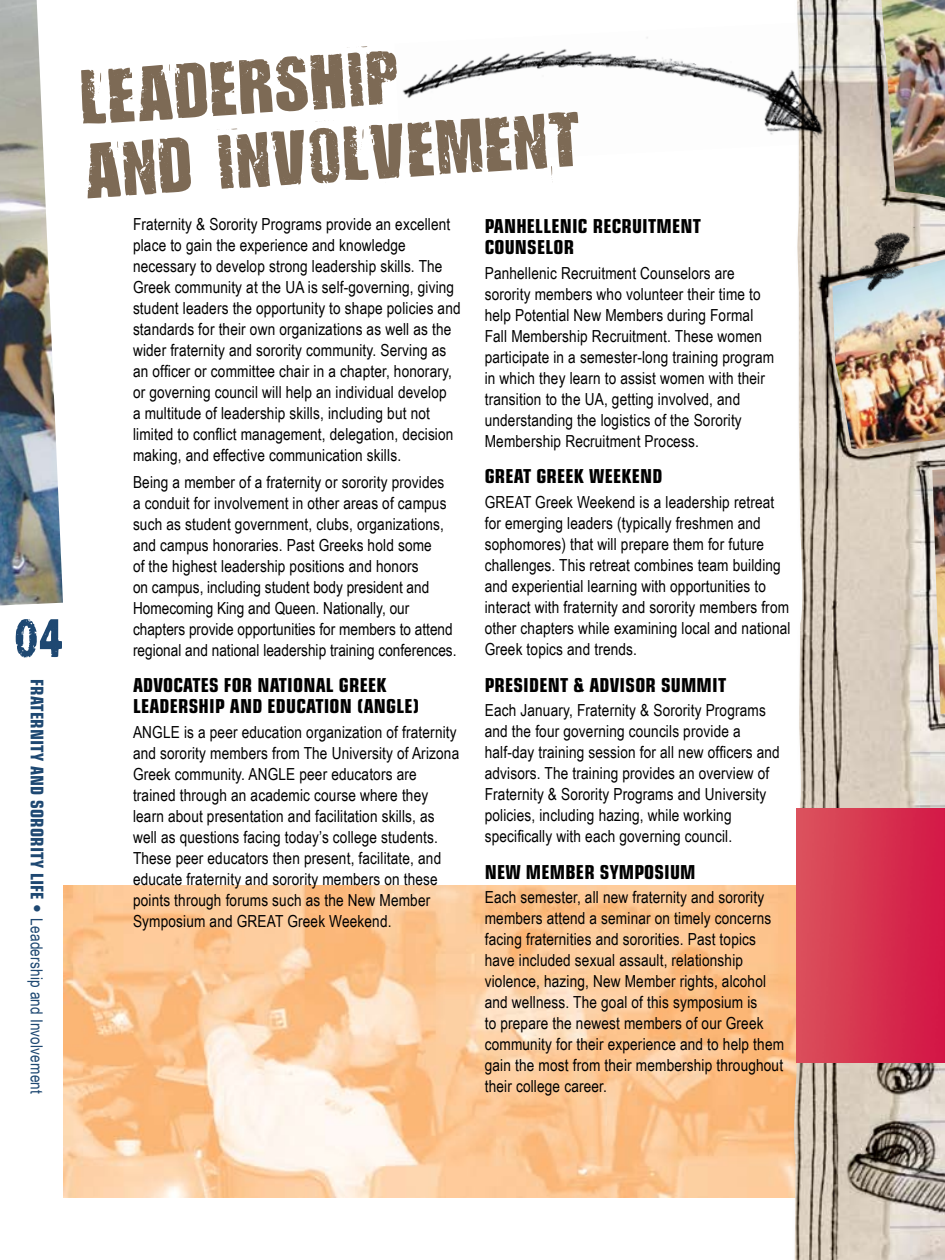
<style>
.page{position:relative;width:945px;height:1260px;background:#fff}
.page>*{position:absolute;margin:0;border:0;box-sizing:border-box;transform-origin:0 0}
.t1{font:75.25px/74px "Pikelet Caps";color:#7d6a55}
.t2{font:52.5px "Pikelet Caps";color:#1e4872}
.t3{font:700 condensed 19.25px/21px "Eurostile";letter-spacing:.01em;color:#000}
.t4{font:700 condensed 17.5px "Eurostile";letter-spacing:.01em;color:#1e4872}
.t5{font:16.62px/21px "Arial Narrow";letter-spacing:.01em;color:#000}
.s1{font-family:"Arial Narrow";font-weight:400;font-stretch:normal;font-size:16.62px}
</style>
<div class="page">
<img style="left:0;top:0;width:63px;height:605px">
<img style="left:63px;top:886px;width:728px;height:311px">
<img style="left:791px;top:0;width:154px;height:1260px">
<div style="left:877px;top:0;width:68px;height:246px;background:#7b5c3f;opacity:.3"></div>
<img style="left:881px;top:0;width:64px;height:198px">
<div style="left:829px;top:230px;width:116px;height:265px;background:#7b5c3f;opacity:.3"></div>
<img style="left:832px;top:259px;width:113px;height:192px">
<div style="left:929px;top:452px;width:16px;height:282px;background:#7b5c3f;opacity:.3"></div>
<img style="left:932px;top:469px;width:13px;height:245px">
<img style="left:853px;top:228px;width:61px;height:69px">
<img style="left:796px;top:808px;width:149px;height:255px">
<img style="left:402px;top:21px;width:433px;height:144px">
<p class="t2" style="left:14px;top:606px;width:51px">04</p>
<p class="t4" style="left:48px;top:679px;width:416px;rotate:90deg">FRATERNITY AND SORORITY LIFE • <span class="s1">Leadership and Involvement</span></p>
<p class="t1" style="left:76px;top:62px;width:501px;rotate:-4deg">leadership<br>and involvement</p>
<p class="t5" style="left:133px;top:214px;width:329px">Fraternity &amp; Sorority Programs provide an excellent place to gain the experience and knowledge necessary to develop strong leadership skills. The Greek community at the UA is self-governing, giving student leaders the opportunity to shape policies and standards for their own organizations as well as the wider fraternity and sorority community. Serving as an officer or committee chair in a chapter, honorary, or governing council will help an individual develop<br>a multitude of leadership skills, including but not limited to conflict management, delegation, decision making, and effective communication skills.</p>
<p class="t5" style="left:133px;top:471px;width:325px">Being a member of a fraternity or sorority provides<br>a conduit for involvement in other areas of campus such as student government, clubs, organizations, and campus honoraries. Past Greeks hold some<br>of the highest leadership positions and honors<br>on campus, including student body president and Homecoming King and Queen. Nationally, our chapters provide opportunities for members to attend regional and national leadership training conferences.</p>
<p class="t3" style="left:133px;top:675px;width:254px">ADVOCATES FOR NATIONAL GREEK<br>LEADERSHIP AND EDUCATION (ANGLE</p>
<p class="t3" style="left:485px;top:216px;width:218px">PANHELLENIC RECRUITMENT<br>COUNSELOR</p>
<p class="t5" style="left:485px;top:262px;width:291px">Panhellenic Recruitment Counselors are sorority members who volunteer their time to help Potential New Members during Formal Fall Membership Recruitment. These women participate in a semester-long training program in which they learn to assist women with their transition to the UA, getting involved, and understanding the logistics of the Sorority Membership Recruitment Process.</p>
<p class="t3" style="left:485px;top:466px;width:11px">GREAT</p>
<p class="t3" style="left:536px;top:466px;width:127px">GREEK WEEKEND</p>
<p class="t5" style="left:485px;top:491px;width:307px">GREAT Greek Weekend is a leadership retreat for emerging leaders (typically freshmen and sophomores) that will prepare them for future challenges. This retreat combines team building and experiential learning with opportunities to interact with fraternity and sorority members from other chapters while examining local and national Greek topics and trends.</p>
<p class="t3" style="left:485px;top:674px;width:243px">PRESIDENT &amp; ADVISOR SUMMIT</p>
<p class="t5" style="left:485px;top:700px;width:297px">Each January, Fraternity &amp; Sorority Programs and the four governing councils provide a half-day training session for all new officers and advisors. The training provides an overview of Fraternity &amp; Sorority Programs and University policies, including hazing, while working specifically with each governing council.</p>
<p class="t3" style="left:485px;top:861px;width:212px">NEW MEMBER SYMPOSIUM</p>
<p class="t5" style="left:485px;top:887px;width:301px">Each semester, all new fraternity and sorority members attend a seminar on timely concerns facing fraternities and sororities. Past topics have included sexual assault, relationship violence, hazing, New Member rights, alcohol and wellness. The goal of this symposium is<br>to prepare the newest members of our Greek community for their experience and to help them gain the most from their membership throughout their college career.</p>
<p class="t3" style="left:413px;top:696px;width:8px">)</p>
<p class="t5" style="left:133px;top:721px;width:328px">ANGLE is a peer education organization of fraternity and sorority members from The University of Arizona Greek community. ANGLE peer educators are trained through an academic course where they learn about presentation and facilitation skills, as well as questions facing today’s college students.<br>These peer educators then present, facilitate, and educate fraternity and sorority members on these points through forums such as the New Member Symposium and GREAT Greek Weekend.</p>
</div>
